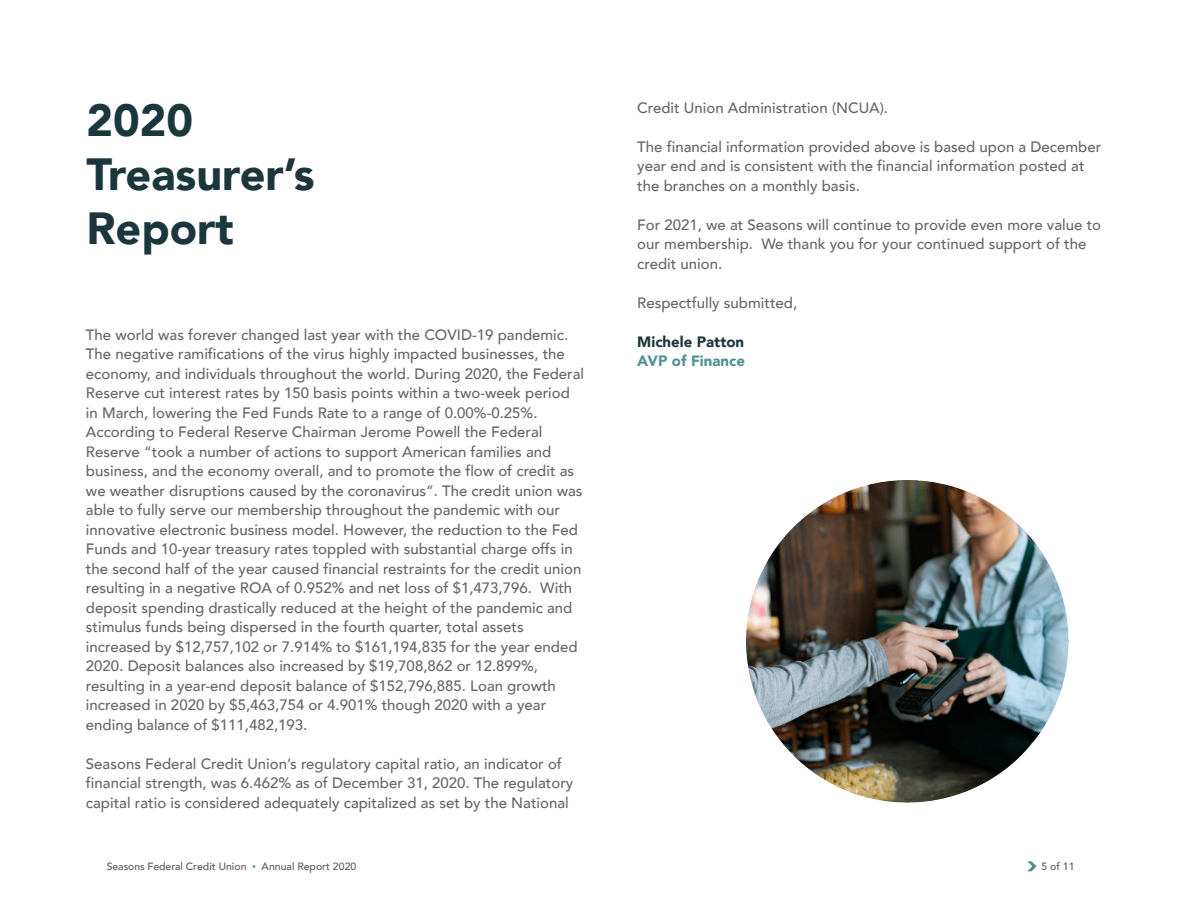
<style>
.page{position:relative;width:1188px;height:918px;background:#fff}
.page>*{position:absolute;margin:0;border:0;box-sizing:border-box;transform-origin:0 0}
.t1{font:900 45px/54px "Avenir";color:#1b373d}
.t2{font:500 15px/19.5px "Avenir";color:#666}
.t3{font:900 15px "Avenir";color:#1b373d}
.t4{font:900 15px "Avenir";color:#4f9290}
.t5{font:500 10.5px "Avenir";color:#58595b}
</style>
<div class="page">
<svg style="left:1027px;top:861px;width:10px;height:10px"></svg>
<img style="left:747px;top:481px;width:322px;height:322px">
<h1 class="t1" style="left:86px;top:92px;width:230px">2020<br>Treasurer’s<br>Report</h1>
<p class="t2" style="left:86px;top:324px;width:500px">The world was forever changed last year with the COVID-19 pandemic.<br>The negative ramifications of the virus highly impacted businesses, the economy, and individuals throughout the world. During 2020, the Federal Reserve cut interest rates by 150 basis points within a two-week period in March, lowering the Fed Funds Rate to a range of 0.00%-0.25%.<br>According to Federal Reserve Chairman Jerome Powell the Federal Reserve “took a number of actions to support American families and business, and the economy overall, and to promote the flow of credit as we weather disruptions caused by the coronavirus”. The credit union was able to fully serve our membership throughout the pandemic with our innovative electronic business model. However, the reduction to the Fed Funds and 10-year treasury rates toppled with substantial charge offs in the second half of the year caused financial restraints for the credit union resulting in a negative ROA of 0.952% and net loss of $1,473,796. With deposit spending drastically reduced at the height of the pandemic and stimulus funds being dispersed in the fourth quarter, total assets increased by $12,757,102 or 7.914% to $161,194,835 for the year ended 2020. Deposit balances also increased by $19,708,862 or 12.899%, resulting in a year-end deposit balance of $152,796,885. Loan growth increased in 2020 by $5,463,754 or 4.901% though 2020 with a year ending balance of $111,482,193.</p>
<p class="t2" style="left:86px;top:753px;width:489px">Seasons Federal Credit Union’s regulatory capital ratio, an indicator of financial strength, was 6.462% as of December 31, 2020. The regulatory capital ratio is considered adequately capitalized as set by the National</p>
<p class="t2" style="left:637px;top:97px;width:252px">Credit Union Administration (NCUA).</p>
<p class="t2" style="left:637px;top:136px;width:466px">The financial information provided above is based upon a December year end and is consistent with the financial information posted at the branches on a monthly basis.</p>
<p class="t2" style="left:637px;top:214px;width:465px">For 2021, we at Seasons will continue to provide even more value to our membership. We thank you for your continued support of the credit union.</p>
<p class="t2" style="left:637px;top:292px;width:161px">Respectfully submitted,</p>
<p class="t3" style="left:637px;top:329px;width:108px">Michele Patton</p>
<p class="t4" style="left:637px;top:348px;width:109px">AVP of Finance</p>
<p class="t5" style="left:107px;top:857px;width:141px">Seasons Federal Credit Union</p>
<p class="t5" style="left:262px;top:857px;width:96px">Annual Report 2020</p>
<p class="t5" style="left:1042px;top:857px;width:35px">5 of 11</p>
</div>
